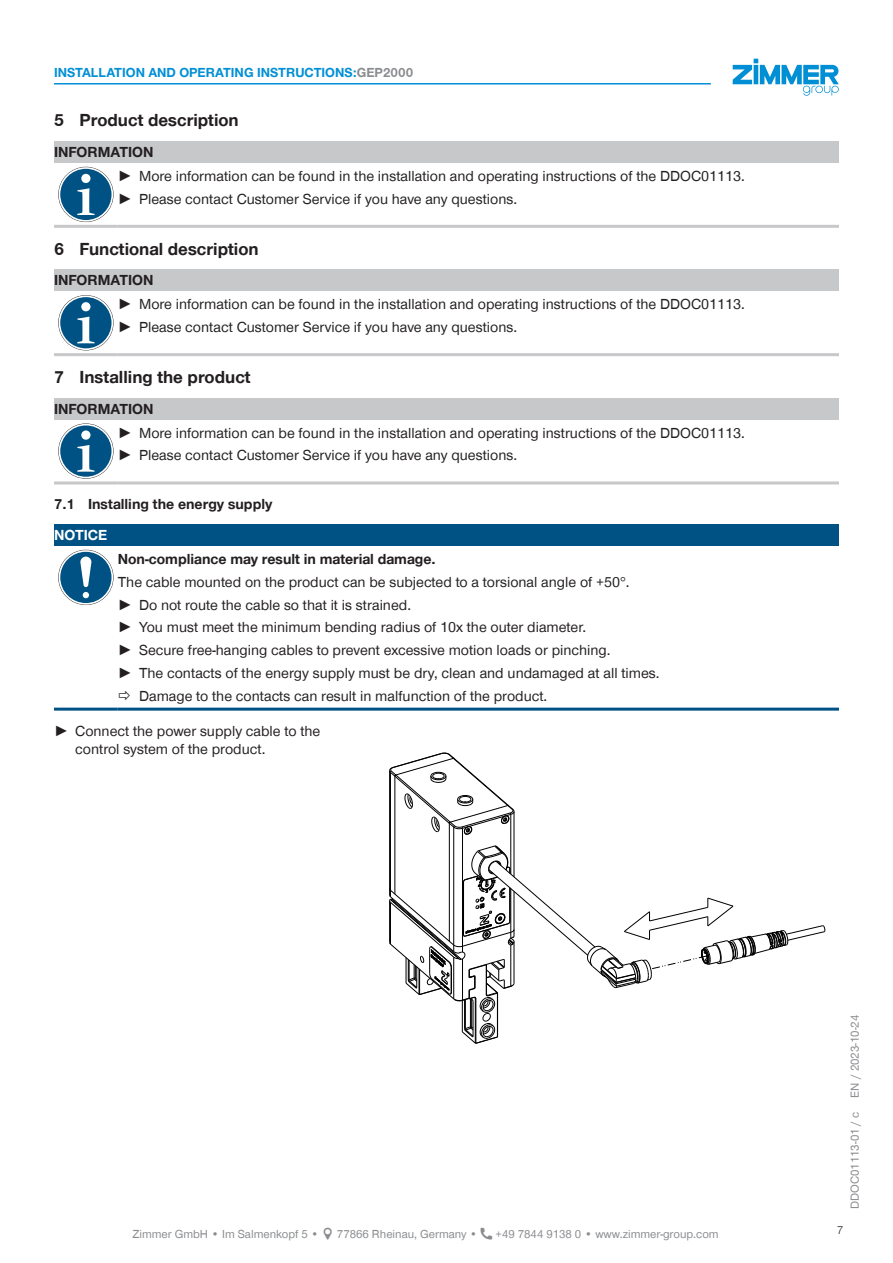
<style>
.page{position:relative;width:893px;height:1263px;background:#fff}
.page>*{position:absolute;margin:0;border:0;box-sizing:border-box;transform-origin:0 0}
.t1{font:700 18px "Zimmer Group Sans Global";color:#231f20}
.CB_AF_TD-Text{font:15px/18px "Zimmer Group Sans Global";color:#231f20}
.CB_AF_TD-Text-2{font:700 15px "Zimmer Group Sans Global";color:#231f20}
.CB_AF_TD-Signalwort{font:700 15px "Zimmer Group Sans Global";color:#231f20}
.CB_AF_TD-Signalwort-2{font:700 15px "Zimmer Group Sans Global";color:#fff}
.CB_AF_TD-Kopfzeile{font:700 13.5px "Zimmer Group Sans Global";color:#008fd5}
.CB_AF_TD-Fusszeile{font:12px "Zimmer Group Sans Global";color:#8a8c8f}
.CB_AF_TD-Seitenrand{font:12px "Zimmer Group Sans";color:#8a8c8f}
.CB_AF_Seitenzahl_rechts{font:300 12px "Zimmer Group Sans";color:#231f20}
.s1{color:#8a8c8f}
.s2{font-family:"Zimmer Group Sans"}
</style>
<div class="page">
<svg style="left:733px;top:59px;width:106px;height:37px"></svg>
<div style="left:54px;top:141px;width:785px;height:22px;background:#c7c8ca"></div>
<hr style="left:54px;top:225px;width:64px;height:3px;background:#c7c8ca">
<hr style="left:118px;top:225px;width:721px;height:3px;background:#c7c8ca">
<svg style="left:58px;top:167px;width:56px;height:55px"></svg>
<svg style="left:59px;top:167px;width:54px;height:55px"></svg>
<div style="left:60px;top:169px;width:52px;height:51px;background:#005285;border-radius:50%"></div>
<svg style="left:77px;top:188px;width:18px;height:27px"></svg>
<div style="left:81px;top:174px;width:9px;height:9px;background:#fff;border-radius:50%"></div>
<div style="left:54px;top:270px;width:785px;height:21px;background:#c7c8ca"></div>
<hr style="left:54px;top:353px;width:64px;height:3px;background:#c7c8ca">
<hr style="left:118px;top:353px;width:721px;height:3px;background:#c7c8ca">
<svg style="left:58px;top:295px;width:56px;height:55px"></svg>
<svg style="left:59px;top:295px;width:54px;height:55px"></svg>
<div style="left:60px;top:297px;width:52px;height:51px;background:#005285;border-radius:50%"></div>
<svg style="left:77px;top:317px;width:18px;height:26px"></svg>
<div style="left:81px;top:302px;width:9px;height:9px;background:#fff;border-radius:50%"></div>
<div style="left:54px;top:398px;width:785px;height:21px;background:#c7c8ca"></div>
<hr style="left:54px;top:481px;width:64px;height:3px;background:#c7c8ca">
<hr style="left:118px;top:481px;width:721px;height:3px;background:#c7c8ca">
<svg style="left:58px;top:423px;width:56px;height:56px"></svg>
<svg style="left:59px;top:424px;width:54px;height:54px"></svg>
<div style="left:60px;top:425px;width:52px;height:52px;background:#005285;border-radius:50%"></div>
<svg style="left:77px;top:445px;width:18px;height:27px"></svg>
<div style="left:81px;top:430px;width:9px;height:10px;background:#fff;border-radius:50%"></div>
<div style="left:54px;top:524px;width:785px;height:21px;background:#005285"></div>
<hr style="left:54px;top:708px;width:64px;height:3px;background:#005285">
<hr style="left:118px;top:708px;width:721px;height:3px;background:#005285">
<svg style="left:58px;top:550px;width:56px;height:55px"></svg>
<svg style="left:59px;top:550px;width:54px;height:55px"></svg>
<div style="left:60px;top:552px;width:52px;height:51px;background:#005285;border-radius:50%"></div>
<svg style="left:80px;top:557px;width:11px;height:41px"></svg>
<hr style="left:389px;top:771px;width:1px;height:124px;background:#000">
<hr style="left:390px;top:772px;width:1px;height:125px;background:#000">
<hr style="left:395px;top:776px;width:1px;height:118px;background:#000">
<hr style="left:449px;top:823px;width:1px;height:118px;background:#000">
<hr style="left:453px;top:827px;width:1px;height:124px;background:#000">
<hr style="left:462px;top:828px;width:1px;height:124px;background:#000">
<hr style="left:510px;top:814px;width:1px;height:60px;background:#000">
<hr style="left:514px;top:811px;width:1px;height:66px;background:#000">
<svg style="left:389px;top:752px;width:126px;height:83px"></svg>
<svg style="left:389px;top:845px;width:436px;height:199px"></svg>
<hr style="left:54px;top:83px;width:657px;height:2px;background:#008fd5">
<p class="CB_AF_TD-Kopfzeile" style="left:54px;top:65px;width:361px">INSTALLATION AND OPERATING INSTRUCTIONS:<span class="s1">GEP2000</span></p>
<p class="t1" style="left:54px;top:110px;width:186px">5 Product description</p>
<p class="CB_AF_TD-Signalwort" style="left:54px;top:143px;width:101px">INFORMATION</p>
<p class="CB_AF_TD-Text" style="left:118px;top:167px;width:629px"><span class="s2">►</span> More information can be found in the installation and operating instructions of the DDOC01113.</p>
<p class="CB_AF_TD-Text" style="left:118px;top:190px;width:401px"><span class="s2">►</span> Please contact Customer Service if you have any questions.</p>
<p class="t1" style="left:54px;top:238px;width:206px">6 Functional description</p>
<p class="CB_AF_TD-Signalwort" style="left:54px;top:271px;width:101px">INFORMATION</p>
<p class="CB_AF_TD-Text" style="left:118px;top:295px;width:629px"><span class="s2">►</span> More information can be found in the installation and operating instructions of the DDOC01113.</p>
<p class="CB_AF_TD-Text" style="left:118px;top:318px;width:401px"><span class="s2">►</span> Please contact Customer Service if you have any questions.</p>
<p class="t1" style="left:54px;top:366px;width:198px">7 Installing the product</p>
<p class="CB_AF_TD-Signalwort" style="left:54px;top:400px;width:101px">INFORMATION</p>
<p class="CB_AF_TD-Text" style="left:118px;top:423px;width:629px"><span class="s2">►</span> More information can be found in the installation and operating instructions of the DDOC01113.</p>
<p class="CB_AF_TD-Text" style="left:118px;top:446px;width:401px"><span class="s2">►</span> Please contact Customer Service if you have any questions.</p>
<p class="CB_AF_TD-Text-2" style="left:54px;top:495px;width:220px">7.1 Installing the energy supply</p>
<p class="CB_AF_TD-Signalwort-2" style="left:54px;top:526px;width:55px">NOTICE</p>
<p class="CB_AF_TD-Text-2" style="left:118px;top:550px;width:319px">Non-compliance may result in material damage.</p>
<p class="CB_AF_TD-Text" style="left:118px;top:573px;width:513px">The cable mounted on the product can be subjected to a torsional angle of +50°.</p>
<p class="CB_AF_TD-Text" style="left:118px;top:595px;width:295px"><span class="s2">►</span> Do not route the cable so that it is strained.</p>
<p class="CB_AF_TD-Text" style="left:118px;top:618px;width:470px"><span class="s2">►</span> You must meet the minimum bending radius of 10x the outer diameter.</p>
<p class="CB_AF_TD-Text" style="left:118px;top:641px;width:494px"><span class="s2">►</span> Secure free-hanging cables to prevent excessive motion loads or pinching.</p>
<p class="CB_AF_TD-Text" style="left:118px;top:664px;width:543px"><span class="s2">►</span> The contacts of the energy supply must be dry, clean and undamaged at all times.</p>
<p class="CB_AF_TD-Text" style="left:139px;top:686px;width:410px">Damage to the contacts can result in malfunction of the product.</p>
<p class="CB_AF_TD-Text" style="left:75px;top:721px;width:247px;text-indent:-21px"><span class="s2">►</span> Connect the power supply cable to the control system of the product.</p>
<p class="CB_AF_TD-Fusszeile" style="left:132px;top:1227px;width:188px">Zimmer GmbH • Im Salmenkopf 5 •</p>
<p class="CB_AF_TD-Fusszeile" style="left:337px;top:1227px;width:142px">77866 Rheinau, Germany •</p>
<p class="CB_AF_TD-Fusszeile" style="left:496px;top:1227px;width:225px">+49 7844 9138 0 • www.zimmer-group.com</p>
<p class="CB_AF_TD-Seitenrand" style="left:847px;top:1097px;width:84px;rotate:-90deg">EN / 2023-10-24</p>
<p class="CB_AF_TD-Seitenrand" style="left:847px;top:1209px;width:99px;rotate:-90deg">DDOC01113-01 / c</p>
<p class="CB_AF_Seitenzahl_rechts" style="left:837px;top:1222px;width:8px">7</p>
</div>
